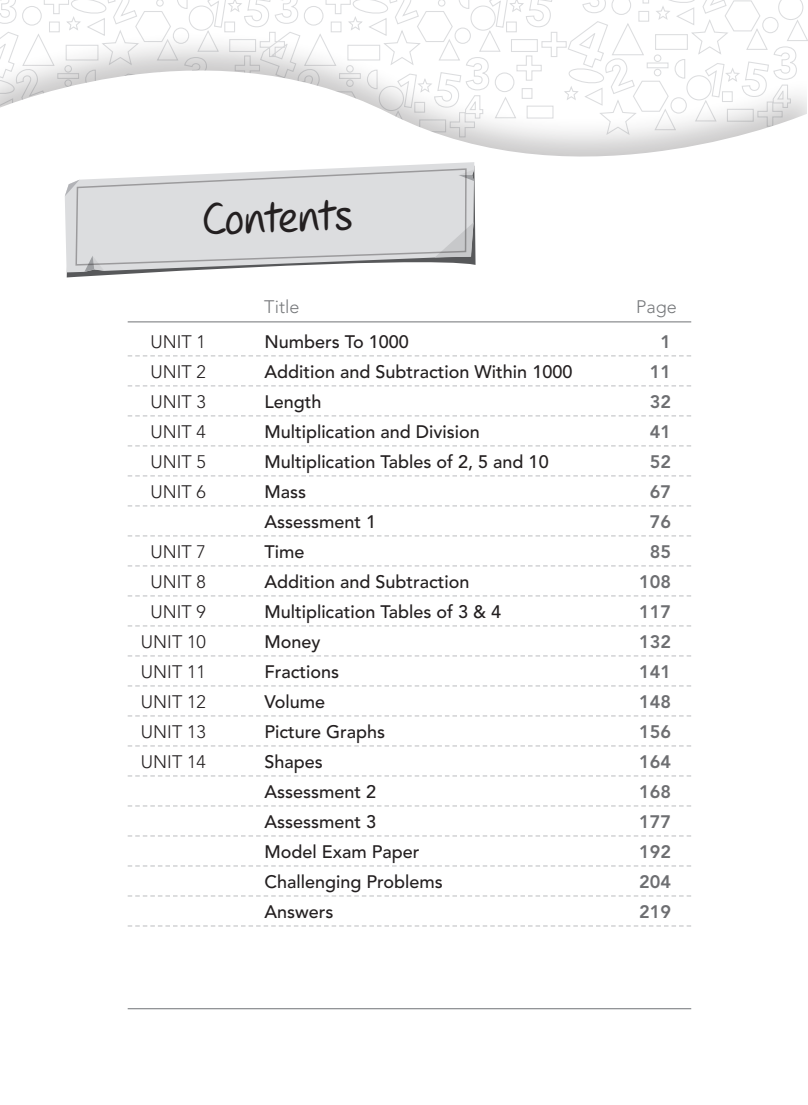
<style>
.page{position:relative;width:808px;height:1105px;background:#fff}
.page>*{position:absolute;margin:0;border:0;box-sizing:border-box;transform-origin:0 0}
.t1{font:39px "Dupree";color:#231f20}
.t2{font:500 18px "Avenir LT Std";color:#231f20}
.t3{font:300 18px "Avenir LT Std";color:#231f20}
.t4{font:800 18px "Avenir LT Std";color:#6d6e71}
.t5{font:300 18px "Avenir LT Std";color:#76787b}
</style>
<div class="page">
<svg style="left:128px;top:355px;width:562px;height:2px"></svg>
<svg style="left:128px;top:385px;width:562px;height:2px"></svg>
<svg style="left:128px;top:415px;width:562px;height:2px"></svg>
<svg style="left:128px;top:445px;width:562px;height:2px"></svg>
<svg style="left:128px;top:475px;width:562px;height:2px"></svg>
<svg style="left:128px;top:505px;width:562px;height:2px"></svg>
<svg style="left:128px;top:535px;width:562px;height:2px"></svg>
<svg style="left:128px;top:565px;width:562px;height:2px"></svg>
<svg style="left:128px;top:595px;width:562px;height:2px"></svg>
<svg style="left:128px;top:625px;width:562px;height:2px"></svg>
<svg style="left:128px;top:655px;width:562px;height:2px"></svg>
<svg style="left:128px;top:685px;width:562px;height:2px"></svg>
<svg style="left:128px;top:715px;width:562px;height:2px"></svg>
<svg style="left:128px;top:745px;width:562px;height:2px"></svg>
<svg style="left:128px;top:775px;width:562px;height:2px"></svg>
<svg style="left:128px;top:805px;width:562px;height:2px"></svg>
<svg style="left:128px;top:835px;width:562px;height:2px"></svg>
<svg style="left:128px;top:865px;width:562px;height:2px"></svg>
<svg style="left:128px;top:895px;width:562px;height:2px"></svg>
<svg style="left:128px;top:925px;width:562px;height:2px"></svg>
<hr style="left:128px;top:321px;width:562px;height:1px;background:#808285">
<hr style="left:128px;top:1008px;width:562px;height:1px;background:#808285">
<svg style="left:474px;top:147px;width:212px;height:78px"></svg>
<svg style="left:67px;top:166px;width:408px;height:111px"></svg>
<svg style="left:65px;top:162px;width:409px;height:110px"></svg>
<svg style="left:467px;top:222px;width:6px;height:35px"></svg>
<svg style="left:467px;top:169px;width:7px;height:12px"></svg>
<svg style="left:84px;top:266px;width:20px;height:6px"></svg>
<svg style="left:65px;top:180px;width:10px;height:16px"></svg>
<svg style="left:75px;top:168px;width:392px;height:98px;background:#d8d9db"></svg>
<svg style="left:0;top:0;width:808px;height:147px"></svg>
<h1 class="t1" style="left:203px;top:203px;width:151px;rotate:-2deg">Contents</h1>
<p class="t5" style="left:264px;top:299px;width:37px">Title</p>
<p class="t5" style="left:635px;top:299px;width:42px">Page</p>
<p class="t3" style="left:150px;top:334px;width:57px">UNIT 1</p>
<p class="t2" style="left:264px;top:334px;width:146px">Numbers To 1000</p>
<p class="t4" style="left:660px;top:331px;width:12px">1</p>
<p class="t3" style="left:150px;top:364px;width:57px">UNIT 2</p>
<p class="t2" style="left:264px;top:364px;width:309px">Addition and Subtraction Within 1000</p>
<p class="t4" style="left:649px;top:361px;width:23px">11</p>
<p class="t3" style="left:150px;top:394px;width:57px">UNIT 3</p>
<p class="t2" style="left:264px;top:394px;width:59px">Length</p>
<p class="t4" style="left:649px;top:391px;width:23px">32</p>
<p class="t3" style="left:150px;top:424px;width:57px">UNIT 4</p>
<p class="t2" style="left:264px;top:424px;width:217px">Multiplication and Division</p>
<p class="t4" style="left:649px;top:421px;width:23px">41</p>
<p class="t3" style="left:150px;top:454px;width:57px">UNIT 5</p>
<p class="t2" style="left:264px;top:454px;width:286px">Multiplication Tables of 2, 5 and 10</p>
<p class="t4" style="left:649px;top:451px;width:23px">52</p>
<p class="t3" style="left:150px;top:484px;width:57px">UNIT 6</p>
<p class="t2" style="left:264px;top:484px;width:43px">Mass</p>
<p class="t4" style="left:649px;top:481px;width:23px">67</p>
<p class="t2" style="left:264px;top:514px;width:113px">Assessment 1</p>
<p class="t4" style="left:649px;top:511px;width:23px">76</p>
<p class="t3" style="left:150px;top:544px;width:57px">UNIT 7</p>
<p class="t2" style="left:264px;top:544px;width:41px">Time</p>
<p class="t4" style="left:649px;top:541px;width:23px">85</p>
<p class="t3" style="left:150px;top:574px;width:57px">UNIT 8</p>
<p class="t2" style="left:264px;top:574px;width:207px">Addition and Subtraction</p>
<p class="t4" style="left:639px;top:571px;width:33px">108</p>
<p class="t3" style="left:150px;top:604px;width:57px">UNIT 9</p>
<p class="t2" style="left:264px;top:604px;width:238px">Multiplication Tables of 3 &amp; 4</p>
<p class="t4" style="left:639px;top:601px;width:33px">117</p>
<p class="t3" style="left:141px;top:634px;width:66px">UNIT 10</p>
<p class="t2" style="left:264px;top:634px;width:58px">Money</p>
<p class="t4" style="left:639px;top:631px;width:33px">132</p>
<p class="t3" style="left:141px;top:664px;width:66px">UNIT 11</p>
<p class="t2" style="left:264px;top:664px;width:76px">Fractions</p>
<p class="t4" style="left:639px;top:661px;width:33px">141</p>
<p class="t3" style="left:141px;top:694px;width:66px">UNIT 12</p>
<p class="t2" style="left:264px;top:694px;width:62px">Volume</p>
<p class="t4" style="left:639px;top:691px;width:33px">148</p>
<p class="t3" style="left:141px;top:724px;width:66px">UNIT 13</p>
<p class="t2" style="left:264px;top:724px;width:122px">Picture Graphs</p>
<p class="t4" style="left:639px;top:721px;width:33px">156</p>
<p class="t3" style="left:141px;top:754px;width:66px">UNIT 14</p>
<p class="t2" style="left:264px;top:754px;width:60px">Shapes</p>
<p class="t4" style="left:639px;top:751px;width:33px">164</p>
<p class="t2" style="left:264px;top:784px;width:113px">Assessment 2</p>
<p class="t4" style="left:639px;top:781px;width:33px">168</p>
<p class="t2" style="left:264px;top:814px;width:113px">Assessment 3</p>
<p class="t4" style="left:639px;top:811px;width:33px">177</p>
<p class="t2" style="left:264px;top:844px;width:157px">Model Exam Paper</p>
<p class="t4" style="left:639px;top:841px;width:33px">192</p>
<p class="t2" style="left:264px;top:874px;width:180px">Challenging Problems</p>
<p class="t4" style="left:639px;top:871px;width:33px">204</p>
<p class="t2" style="left:264px;top:904px;width:70px">Answers</p>
<p class="t4" style="left:639px;top:901px;width:33px">219</p>
</div>
